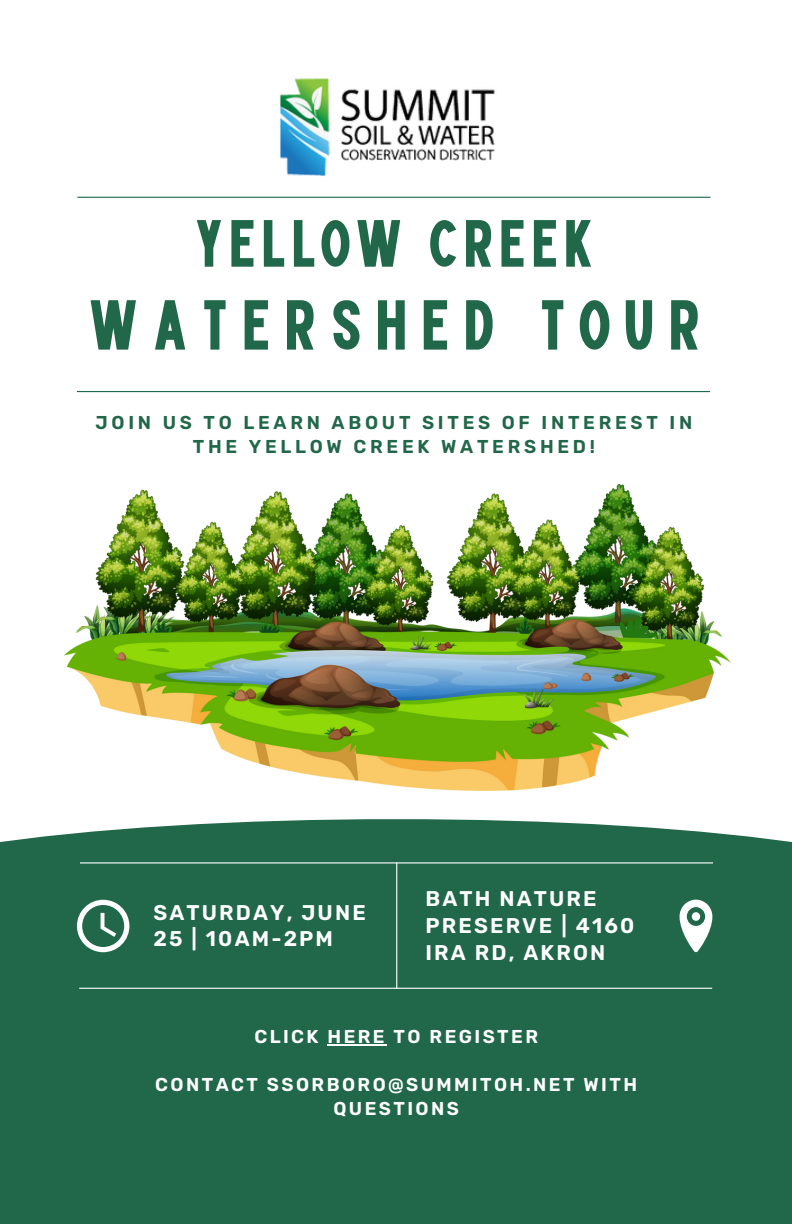
<style>
.page{position:relative;width:792px;height:1224px;background:#fff}
.page>*{position:absolute;margin:0;border:0;box-sizing:border-box;transform-origin:0 0}
.t1{font:70.4px "High Cruiser";letter-spacing:.15em;color:#216749}
.t2{font:66.6px "High Cruiser";letter-spacing:.035em;color:#216749}
.t3{font:600 21.2px/27px "Rubik";letter-spacing:.1em;color:#fff}
.t4{font:600 18.6px/24px "Rubik";letter-spacing:.13em;color:#fff;text-align:center}
.t5{font:600 18.6px/24px "Rubik";letter-spacing:.2em;color:#216749;text-align:center}
</style>
<div class="page">
<div style="left:0;top:819px;width:792px;height:405px;background:#216749"></div>
<hr style="left:79px;top:988px;width:633px;height:1px;background:#fff">
<hr style="left:80px;top:862px;width:633px;height:2px;background:#fff">
<hr style="left:396px;top:863px;width:1px;height:126px;background:#fff">
<hr style="left:77px;top:391px;width:633px;height:1px;background:#216749">
<hr style="left:77px;top:197px;width:633px;height:1px;background:#216749">
<svg style="left:680px;top:900px;width:32px;height:52px"></svg>
<div style="left:692px;top:912px;width:8px;height:9px;background:#fff;border-radius:50%"></div>
<svg style="left:77px;top:900px;width:52px;height:52px"></svg>
<img style="left:65px;top:484px;width:666px;height:306px">
<img style="left:280px;top:78px;width:215px;height:98px">
<hr style="left:328px;top:1045px;width:59px;height:1px;background:#fff">
<p class="t2" style="left:193px;top:207px;width:404px">YELLOW CREEK</p>
<p class="t1" style="left:86px;top:287px;width:617px">WATERSHED TOUR</p>
<p class="t5" style="left:96px;top:410px;width:598px">JOIN US TO LEARN ABOUT SITES OF INTEREST IN<br>THE YELLOW CREEK WATERSHED!</p>
<p class="t3" style="left:153px;top:899px;width:214px">SATURDAY, JUNE<br>25 | 10AM-2PM</p>
<p class="t3" style="left:426px;top:885px;width:210px">BATH NATURE<br>PRESERVE | 4160<br>IRA RD, AKRON</p>
<p class="t4" style="left:254px;top:1025px;width:285px">CLICK HERE TO REGISTER</p>
<p class="t4" style="left:155px;top:1073px;width:483px">CONTACT SSORBORO@SUMMITOH.NET WITH<br>QUESTIONS</p>
</div>
